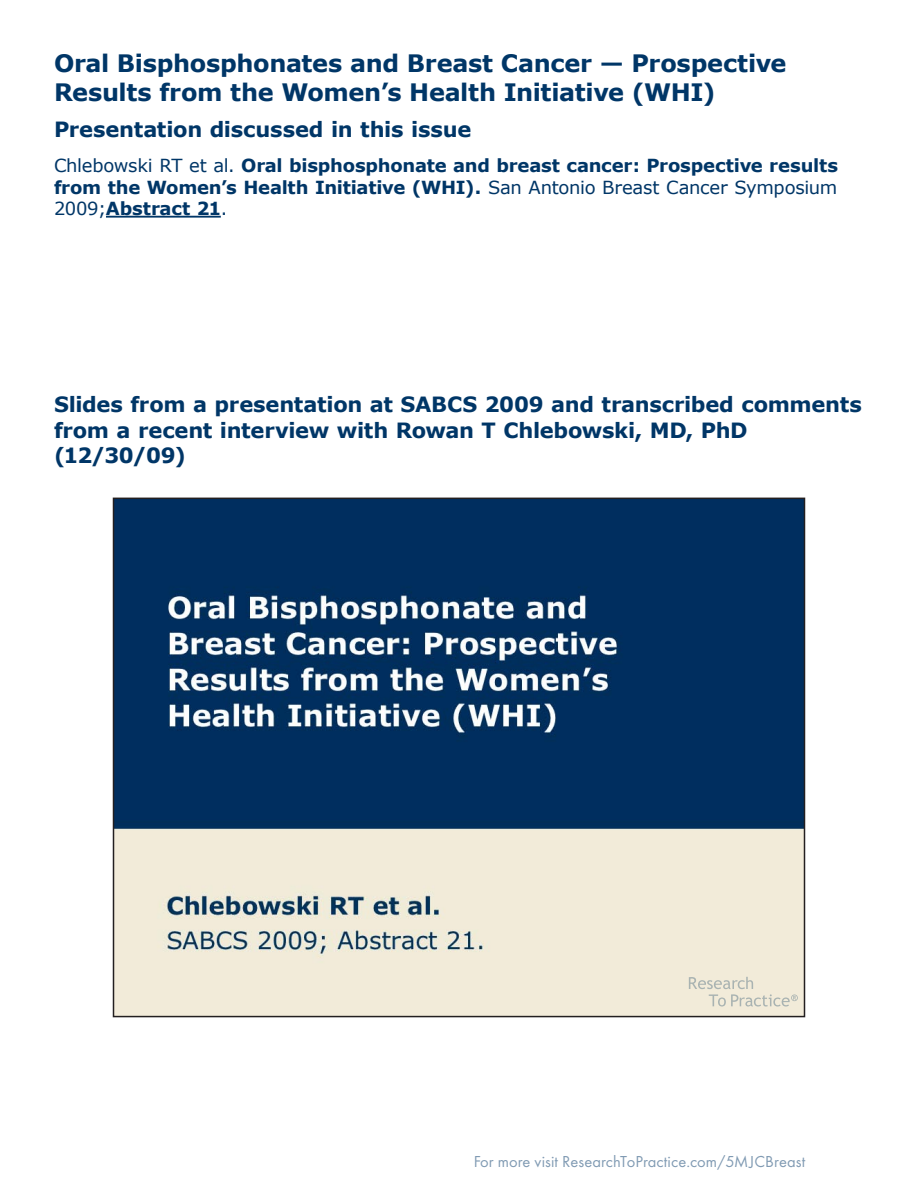
<style>
.page{position:relative;width:918px;height:1188px;background:#fff}
.page>*{position:absolute;margin:0;border:0;box-sizing:border-box;transform-origin:0 0}
.t1{font:700 24px/28.8px "Verdana";letter-spacing:-.015em;color:#003667}
.t2{font:700 21px/25.2px "Verdana";letter-spacing:-.015em;color:#003667}
.t3{font:700 18px/21.6px "Verdana";letter-spacing:-.015em;color:#003667;text-align:justify}
.t4{font:16.5px "Futura T";letter-spacing:.005em;color:#003667}
.s1{font-weight:400}
</style>
<div class="page">
<img style="left:116px;top:501px;width:686px;height:513px">
<div style="left:113px;top:498px;width:692px;height:519px;border:2px solid #231f20"></div>
<hr style="left:106px;top:216px;width:115px;height:2px;background:#003667">
<svg style="left:689px;top:977px;width:109px;height:30px;background:#e5e1d2"></svg>
<h1 class="t1" style="left:54px;top:48px;width:734px">Oral Bisphosphonates and Breast Cancer — Prospective<br>Results from the Women’s Health Initiative (WHI)</h1>
<p class="t2" style="left:54px;top:116px;width:419px">Presentation discussed in this issue</p>
<p class="t3" style="left:54px;top:154px;width:786px"><span class="s1">Chlebowski RT et al.</span> Oral bisphosphonate and breast cancer: Prospective results from the Women’s Health Initiative (WHI). <span class="s1">San Antonio Breast Cancer Symposium 2009;</span>Abstract 21<span class="s1">.</span></p>
<p class="t2" style="left:54px;top:391px;width:809px">Slides from a presentation at SABCS 2009 and transcribed comments from a recent interview with Rowan T Chlebowski, MD, PhD (12/30/09)</p>
<p class="t4" style="left:473px;top:1152px;width:334px">For more visit ResearchToPractice.com/5MJCBreast</p>
</div>
